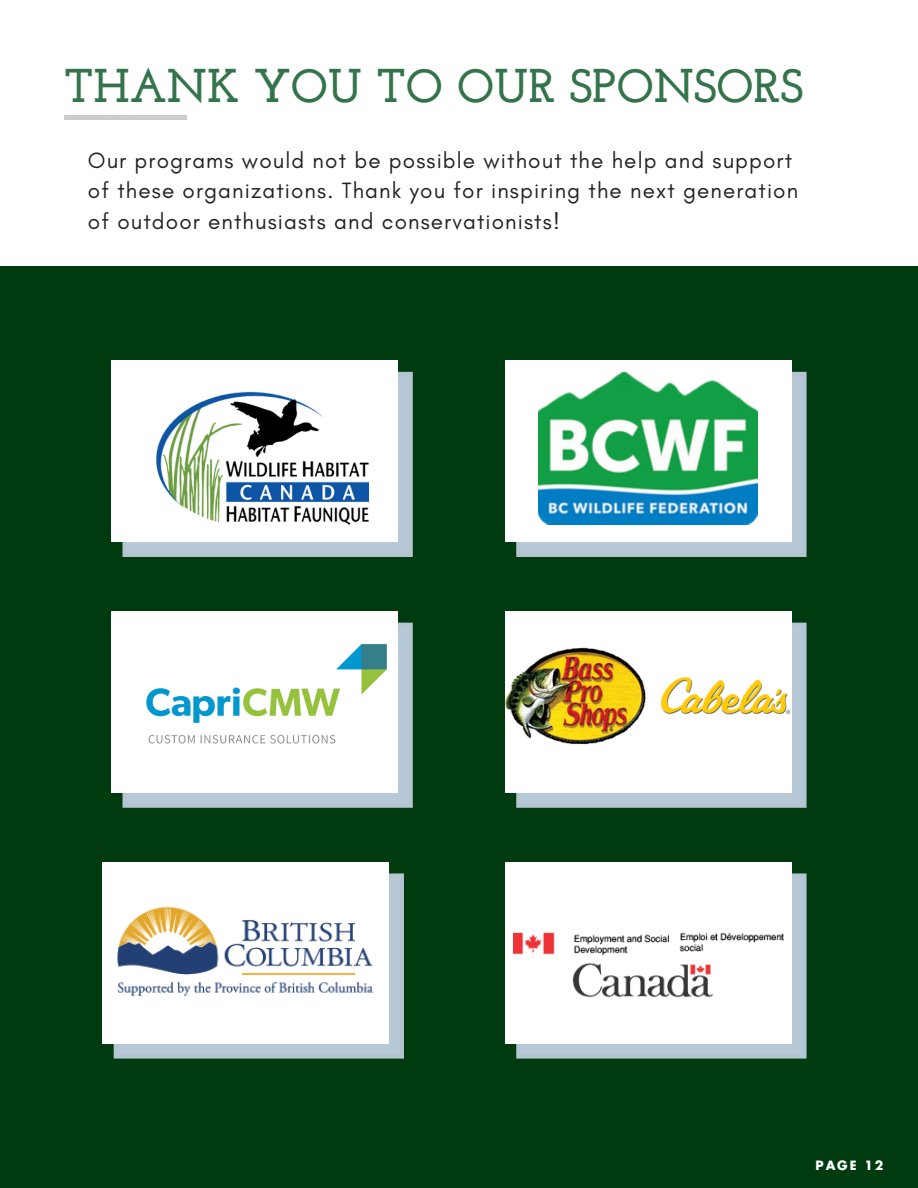
<style>
.page{position:relative;width:918px;height:1188px;background:#fff}
.page>*{position:absolute;margin:0;border:0;box-sizing:border-box;transform-origin:0 0}
.t1{font:700 47.1px "Josefin Slab";color:#34744b}
.t2{font:22.5px/30.8px "Glacial Indifference";letter-spacing:.05em;color:#232321}
.t3{font:700 12.45px "Futura Std";letter-spacing:.15em;color:#fff}
</style>
<div class="page">
<div style="left:0;top:267px;width:918px;height:921px;background:#003b10"></div>
<svg style="left:122px;top:372px;width:291px;height:185px;fill:#b7c8d6"></svg>
<div style="left:111px;top:361px;width:287px;height:181px;background:#fff"></div>
<img style="left:156px;top:391px;width:213px;height:134px">
<svg style="left:122px;top:623px;width:291px;height:185px;fill:#b7c8d6"></svg>
<div style="left:111px;top:612px;width:287px;height:181px;background:#fff"></div>
<img style="left:146px;top:630px;width:254px;height:132px">
<svg style="left:114px;top:873px;width:290px;height:186px;fill:#b7c8d6"></svg>
<div style="left:103px;top:862px;width:286px;height:182px;background:#fff"></div>
<img style="left:117px;top:895px;width:287px;height:131px">
<svg style="left:784px;top:873px;width:23px;height:186px;fill:#b7c8d6"></svg>
<div style="left:505px;top:862px;width:287px;height:182px;background:#fff"></div>
<img style="left:513px;top:932px;width:271px;height:127px">
<div style="left:64px;top:115px;width:122px;height:5px;background:#ccc"></div>
<svg style="left:516px;top:372px;width:291px;height:185px;fill:#b7c8d6"></svg>
<div style="left:505px;top:361px;width:287px;height:181px;background:#fff"></div>
<img style="left:538px;top:372px;width:219px;height:152px">
<svg style="left:516px;top:623px;width:291px;height:185px;fill:#b7c8d6"></svg>
<div style="left:505px;top:612px;width:287px;height:181px;background:#fff"></div>
<img style="left:505px;top:647px;width:285px;height:98px">
<p class="t1" style="left:64px;top:67px;width:741px">THANK YOU TO OUR SPONSORS</p>
<p class="t2" style="left:88px;top:144px;width:712px">Our programs would not be possible without the help and support of these organizations. Thank you for inspiring the next generation of outdoor enthusiasts and conservationists!</p>
<p class="t3" style="left:816px;top:1160px;width:69px">PAGE 12</p>
</div>
